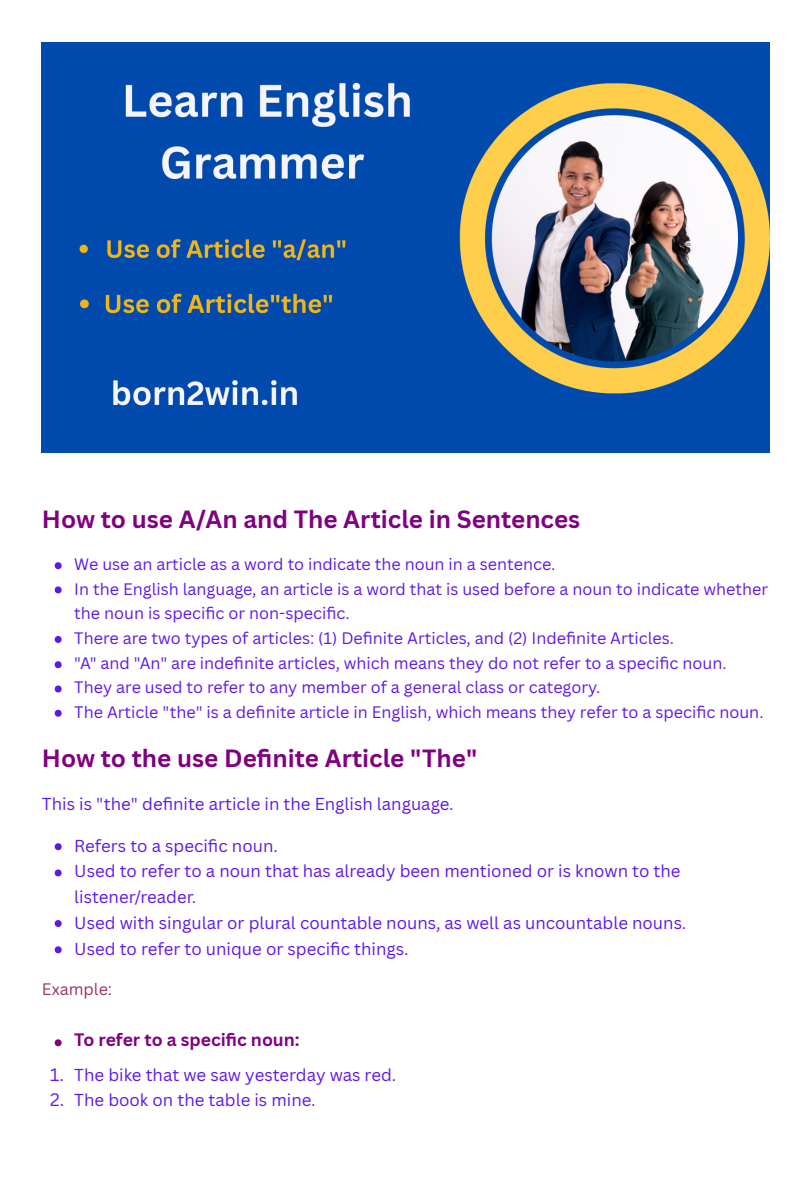
<style>
.page{position:relative;width:810px;height:1181px;background:#fff}
.page>*{position:absolute;margin:0;border:0;box-sizing:border-box;transform-origin:0 0}
.t1{font:700 24.3px "Canva Sans";color:#800080}
.t2{font:700 17.55px "Canva Sans";color:#800080}
.t3{font:16.8px/26.2px "Canva Sans";color:#5e17eb}
.t4{font:16.2px/24.3px "Canva Sans";color:#5e17eb}
.t5{font:16.2px "Canva Sans";color:#936}
.s1{font-size:17.55px}
</style>
<div class="page">
<img style="left:42px;top:42px;width:727px;height:410px">
<svg style="left:55px;top:562px;width:7px;height:7px"></svg>
<svg style="left:55px;top:586px;width:7px;height:7px"></svg>
<svg style="left:55px;top:636px;width:7px;height:7px"></svg>
<svg style="left:55px;top:661px;width:7px;height:7px"></svg>
<svg style="left:55px;top:685px;width:7px;height:7px"></svg>
<svg style="left:55px;top:709px;width:7px;height:7px"></svg>
<svg style="left:55px;top:843px;width:7px;height:7px"></svg>
<svg style="left:55px;top:869px;width:7px;height:7px"></svg>
<svg style="left:55px;top:920px;width:7px;height:7px"></svg>
<svg style="left:55px;top:946px;width:7px;height:7px"></svg>
<svg style="left:55px;top:1039px;width:7px;height:7px"></svg>
<p class="t1" style="left:42px;top:502px;width:540px">How to use A/An and The Article in Sentences</p>
<p class="t4" style="left:74px;top:551px;width:482px">We use an article as a word to indicate the noun in a sentence.</p>
<p class="t4" style="left:74px;top:576px;width:695px">In the English language, an article is a word that is used before a noun to indicate whether the noun is specific or non-specific.</p>
<p class="t4" style="left:74px;top:625px;width:601px">There are two types of articles: (1) Defi nite Articles, and (2) Indefi nite Articles.</p>
<p class="t4" style="left:74px;top:650px;width:654px">"A" and "An" are indefi nite articles, which means they do not refer to a specifi c noun.</p>
<p class="t4" style="left:74px;top:674px;width:527px">They are used to refer to any member of a general class or category.</p>
<p class="t4" style="left:74px;top:700px;width:691px">The Article "the" is a defi nite article in English, which means they refer to a specifi c noun.</p>
<p class="t1" style="left:42px;top:741px;width:437px">How to the use Defi nite Article "The"</p>
<p class="t3" style="left:42px;top:790px;width:413px">This is "the" defi nite article in the English language.</p>
<p class="t3" style="left:74px;top:832px;width:205px">Refers to a specific noun.</p>
<p class="t3" style="left:74px;top:857px;width:608px">Used to refer to a noun that has already been mentioned or is known to the listener/reader.</p>
<p class="t3" style="left:74px;top:908px;width:613px">Used with singular or plural countable nouns, as well as uncountable nouns.</p>
<p class="t3" style="left:74px;top:935px;width:336px">Used to refer to unique or specific things.</p>
<p class="t5" style="left:42px;top:978px;width:72px">Example:</p>
<p class="t2" style="left:74px;top:1027px;width:227px">To refer to a specific noun:</p>
<p class="t3" style="left:50px;top:1061px;width:348px"><span class="s1">1.</span> The bike that we saw yesterday was red.</p>
<p class="t3" style="left:50px;top:1086px;width:267px"><span class="s1">2.</span> The book on the table is mine.</p>
</div>
